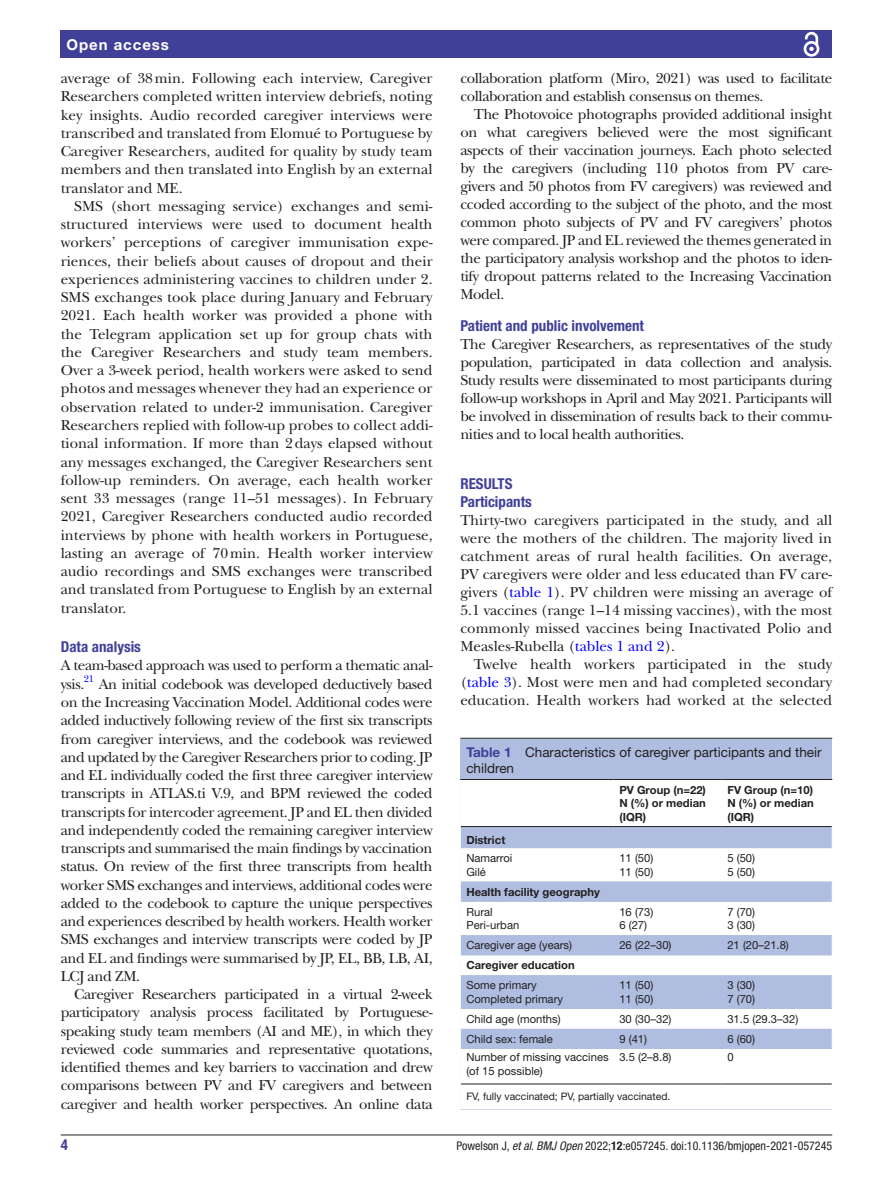
<style>
.page{position:relative;width:893px;height:1191px;background:#fff}
.page>*{position:absolute;margin:0;border:0;box-sizing:border-box;transform-origin:0 0}
.t1{font:15px/18.3px "New Baskerville";letter-spacing:-.025em;color:#231f20;text-align:justify}
.t2{font:700 condensed 15px/18px "Helvetica Neue LT Std";color:#414099}
.t3{font:700 15px "Helvetica Neue LT Std";letter-spacing:.065em;color:#fff}
.t4{font:13.5px/16.5px "Helvetica Neue LT Std";color:#231f20}
.t5{font:condensed 12px "Helvetica Neue LT Std";color:#231f20}
.t6{font:11.25px/13.5px "Helvetica Neue LT Std";color:#231f20}
.t7{font:700 11.25px/13.5px "Helvetica Neue LT Std";color:#231f20;text-align:justify}
.t8{font:10.35px "Helvetica Neue LT Std";color:#231f20}
.s1{color:#00f}
.s2{font-weight:700;color:#414099}
.s3{font-style:italic}
.s4{font-weight:700}
</style>
<div class="page">
<hr style="left:61px;top:1134px;width:771px;height:1px;background:#231f20">
<div style="left:61px;top:31px;width:771px;height:27px;background:#414099"></div>
<svg style="left:803px;top:31px;width:17px;height:26px"></svg>
<div style="left:460px;top:738px;width:372px;height:371px;background:#afbde1"></div>
<hr style="left:460px;top:738px;width:372px;height:1px;background:#231f20">
<div style="left:461px;top:780px;width:371px;height:329px;background:#fff"></div>
<svg style="left:461px;top:827px;width:371px;height:222px"></svg>
<hr style="left:460px;top:779px;width:153px;height:1px;background:#231f20">
<hr style="left:460px;top:826px;width:153px;height:1px;background:#231f20">
<hr style="left:613px;top:779px;width:108px;height:1px;background:#231f20">
<hr style="left:613px;top:826px;width:108px;height:1px;background:#231f20">
<hr style="left:721px;top:779px;width:111px;height:1px;background:#231f20">
<hr style="left:721px;top:826px;width:111px;height:1px;background:#231f20">
<hr style="left:460px;top:1083px;width:153px;height:1px;background:#231f20">
<hr style="left:613px;top:1083px;width:108px;height:1px;background:#231f20">
<hr style="left:721px;top:1083px;width:111px;height:1px;background:#231f20">
<hr style="left:460px;top:780px;width:1px;height:46px;background:#fff">
<svg style="left:460px;top:826px;width:1px;height:22px"></svg>
<hr style="left:460px;top:848px;width:1px;height:33px;background:#fff">
<svg style="left:460px;top:881px;width:1px;height:20px"></svg>
<hr style="left:460px;top:901px;width:1px;height:34px;background:#fff">
<svg style="left:460px;top:935px;width:1px;height:40px"></svg>
<hr style="left:460px;top:975px;width:1px;height:33px;background:#fff">
<svg style="left:460px;top:1008px;width:1px;height:41px"></svg>
<hr style="left:460px;top:1049px;width:1px;height:35px;background:#fff">
<svg style="left:460px;top:1084px;width:1px;height:25px"></svg>
<hr style="left:466px;top:1099px;width:366px;height:2px;background:#fff">
<p class="t3" style="left:66px;top:35px;width:104px">Open access</p>
<p class="t1" style="left:61px;top:69px;width:373px">average of 38min. Following each interview, Caregiver Researchers completed written interview debriefs, noting key insights. Audio recorded caregiver interviews were transcribed and translated from Elomué to Portuguese by Caregiver Researchers, audited for quality by study team members and then translated into English by an external translator and ME.</p>
<p class="t1" style="left:61px;top:197px;width:373px;text-indent:14px">SMS (short messaging service) exchanges and semi&shy;structured interviews were used to document health workers’ perceptions of caregiver immunisation expe&shy;riences, their beliefs about causes of dropout and their experiences administering vaccines to children under 2.<br>SMS exchanges took place during January and February 2021. Each health worker was provided a phone with the Telegram application set up for group chats with the Caregiver Researchers and study team members.<br>Over a 3-week period, health workers were asked to send photos and messages whenever they had an experience or observation related to under-2 immunisation. Caregiver Researchers replied with follow-up probes to collect addi&shy;tional information. If more than 2days elapsed without any messages exchanged, the Caregiver Researchers sent follow-up reminders. On average, each health worker sent 33 messages (range 11–51 messages). In February 2021, Caregiver Researchers conducted audio recorded interviews by phone with health workers in Portuguese, lasting an average of 70min. Health worker interview audio recordings and SMS exchanges were transcribed and translated from Portuguese to English by an external translator.</p>
<p class="t2" style="left:61px;top:637px;width:82px">Data analysis</p>
<p class="t1" style="left:61px;top:656px;width:373px">A team-based approach was used to perform a thematic anal&shy;ysis.<sup>21</sup> An initial codebook was developed deductively based on the Increasing Vaccination Model. Additional codes were added inductively following review of the first six transcripts from caregiver interviews, and the codebook was reviewed and updated by the Caregiver Researchers prior to coding. JP and EL individually coded the first three caregiver interview transcripts in ATLAS.ti V.9, and BPM reviewed the coded transcripts for intercoder agreement. JP and EL then divided and independently coded the remaining caregiver interview transcripts and summarised the main findings by vaccination status. On review of the first three transcripts from health worker SMS exchanges and interviews, additional codes were added to the codebook to capture the unique perspectives and experiences described by health workers. Health worker SMS exchanges and interview transcripts were coded by JP and EL and findings were summarised by JP, EL, BB, LB, AI, LCJ and ZM.</p>
<p class="t1" style="left:61px;top:985px;width:373px;text-indent:13px">Caregiver Researchers participated in a virtual 2-week participatory analysis process facilitated by Portuguese&shy;speaking study team members (AI and ME), in which they reviewed code summaries and representative quotations, identified themes and key barriers to vaccination and drew comparisons between PV and FV caregivers and between caregiver and health worker perspectives. An online data</p>
<p class="t1" style="left:460px;top:69px;width:373px">collaboration platform (Miro, 2021) was used to facilitate collaboration and establish consensus on themes.</p>
<p class="t1" style="left:460px;top:105px;width:373px;text-indent:14px">The Photovoice photographs provided additional insight on what caregivers believed were the most significant aspects of their vaccination journeys. Each photo selected by the caregivers (including 110 photos from PV care&shy;givers and 50 photos from FV caregivers) was reviewed and ccoded according to the subject of the photo, and the most common photo subjects of PV and FV caregivers’ photos were compared. JP and EL reviewed the themes generated in the participatory analysis workshop and the photos to iden&shy;tify dropout patterns related to the Increasing Vaccination Model.</p>
<p class="t2" style="left:460px;top:316px;width:185px">Patient and public involvement</p>
<p class="t1" style="left:460px;top:335px;width:373px">The Caregiver Researchers, as representatives of the study population, participated in data collection and analysis.<br>Study results were disseminated to most participants during follow-up workshops in April and May 2021. Participants will be involved in dissemination of results back to their commu&shy;nities and to local health authorities.</p>
<p class="t2" style="left:460px;top:475px;width:73px">RESULTS<br>Participants</p>
<p class="t1" style="left:460px;top:511px;width:373px">Thirty-two caregivers participated in the study, and all were the mothers of the children. The majority lived in catchment areas of rural health facilities. On average, PV caregivers were older and less educated than FV care&shy;givers (<span class="s1">table 1</span>). PV children were missing an average of 5.1 vaccines (range 1–14 missing vaccines), with the most commonly missed vaccines being Inactivated Polio and Measles-Rubella (<span class="s1">tables 1 and 2</span>).</p>
<p class="t1" style="left:460px;top:655px;width:373px;text-indent:14px">Twelve health workers participated in the study (<span class="s1">table 3</span>). Most were men and had completed secondary education. Health workers had worked at the selected</p>
<p class="t4" style="left:466px;top:743px;width:357px"><span class="s2">Table 1</span> Characteristics of caregiver participants and their children</p>
<p class="t7" style="left:619px;top:782px;width:88px">PV Group (n=22)<br>N (%) or median (IQR)</p>
<p class="t7" style="left:727px;top:782px;width:88px">FV Group (n=10)<br>N (%) or median (IQR)</p>
<p class="t7" style="left:466px;top:832px;width:40px">District</p>
<p class="t6" style="left:466px;top:851px;width:48px">Namarroi<br>Gilé</p>
<p class="t6" style="left:619px;top:851px;width:35px">11 (50)<br>11 (50)</p>
<p class="t6" style="left:727px;top:851px;width:29px">5 (50)<br>5 (50)</p>
<p class="t7" style="left:466px;top:884px;width:135px">Health facility geography</p>
<p class="t6" style="left:466px;top:904px;width:54px">Rural<br>Peri-urban</p>
<p class="t6" style="left:619px;top:904px;width:35px">16 (73)<br>6 (27)</p>
<p class="t6" style="left:727px;top:904px;width:29px">7 (70)<br>3 (30)</p>
<p class="t6" style="left:466px;top:938px;width:107px">Caregiver age (years)</p>
<p class="t6" style="left:619px;top:938px;width:54px">26 (22–30)</p>
<p class="t6" style="left:727px;top:938px;width:63px">21 (20–21.8)</p>
<p class="t7" style="left:466px;top:958px;width:110px">Caregiver education</p>
<p class="t6" style="left:466px;top:978px;width:98px">Some primary<br>Completed primary</p>
<p class="t6" style="left:619px;top:978px;width:35px">11 (50)<br>11 (50)</p>
<p class="t6" style="left:727px;top:978px;width:29px">3 (30)<br>7 (70)</p>
<p class="t6" style="left:466px;top:1012px;width:96px">Child age (months)</p>
<p class="t6" style="left:619px;top:1012px;width:54px">30 (30–32)</p>
<p class="t6" style="left:727px;top:1012px;width:72px">31.5 (29.3–32)</p>
<p class="t6" style="left:466px;top:1032px;width:88px">Child sex: female</p>
<p class="t6" style="left:619px;top:1032px;width:29px">9 (41)</p>
<p class="t6" style="left:727px;top:1032px;width:29px">6 (60)</p>
<p class="t6" style="left:466px;top:1050px;width:144px">Number of missing vaccines (of 15 possible)</p>
<p class="t6" style="left:619px;top:1050px;width:54px">3.5 (2–8.8)</p>
<p class="t6" style="left:727px;top:1050px;width:8px">0</p>
<p class="t8" style="left:466px;top:1090px;width:205px">FV, fully vaccinated; PV, partially vaccinated.</p>
<p class="t2" style="left:61px;top:1135px;width:9px">4</p>
<p class="t5" style="left:456px;top:1138px;width:377px">Powelson J, <span class="s3">et al</span>. <span class="s3">BMJ Open</span> 2022;<span class="s4">12</span>:e057245. doi:10.1136/bmjopen-2021-057245</p>
</div>
